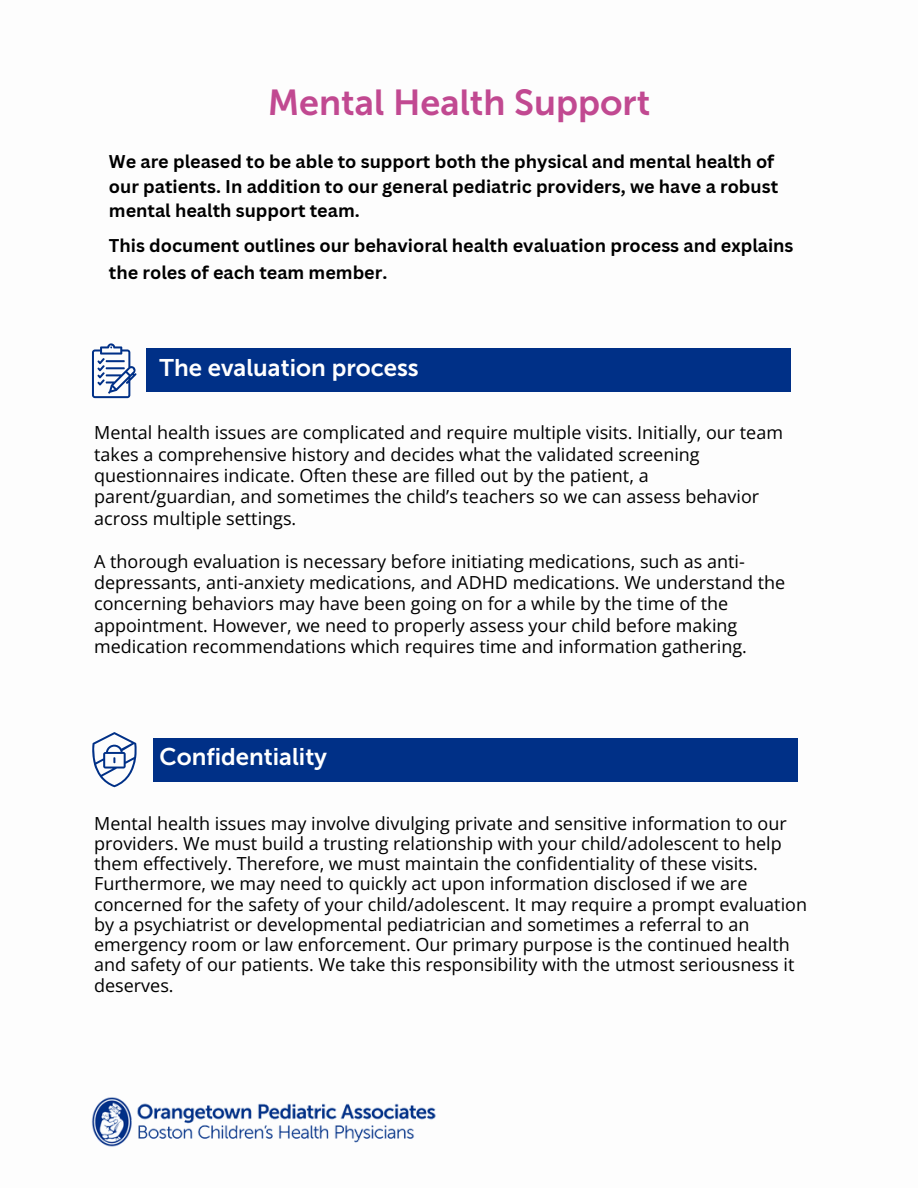
<style>
.page{position:relative;width:918px;height:1188px;background:#fff}
.page>*{position:absolute;margin:0;border:0;box-sizing:border-box;transform-origin:0 0}
.t1{font:36px "Museo Sans 700";color:#c14991}
.t2{font:24px "Museo Sans 700";color:#fff}
.t3{font:18px/20.2px "Open Sans";color:#000}
.t4{font:700 18px/24.8px "Canva Sans";color:#000}
</style>
<div class="page">
<svg style="left:92px;top:732px;width:45px;height:55px"></svg>
<svg style="left:92px;top:343px;width:45px;height:55px"></svg>
<div style="left:146px;top:349px;width:645px;height:43px;background:#003087"></div>
<img style="left:92px;top:1097px;width:344px;height:50px">
<div style="left:153px;top:738px;width:645px;height:43px;background:#003087"></div>
<h2 class="t1" style="left:268px;top:81px;width:384px">Mental Health Support</h2>
<h3 class="t4" style="left:109px;top:149px;width:671px">We are pleased to be able to support both the physical and mental health of our patients. In addition to our general pediatric providers, we have a robust mental health support team.</h3>
<h3 class="t4" style="left:109px;top:232px;width:686px;line-height:27px">This document outlines our behavioral health evaluation process and explains the roles of each team member.</h3>
<p class="t2" style="left:160px;top:353px;width:261px">The evaluation process</p>
<h2 class="t3" style="left:94px;top:422px;width:690px;line-height:21.3px">Mental health issues are complicated and require multiple visits. Initially, our team takes a comprehensive history and decides what the validated screening questionnaires indicate. Often these are filled out by the patient, a</h2>
<p class="t3" style="left:94px;top:486px;width:667px;line-height:21.3px">parent/guardian, and sometimes the child’s teachers so we can assess behavior across multiple settings.</p>
<p class="t3" style="left:94px;top:550px;width:693px;line-height:21.3px">A thorough evaluation is necessary before initiating medications, such as anti&shy;depressants, anti-anxiety medications, and ADHD medications. We understand the concerning behaviors may have been going on for a while by the time of the appointment. However, we need to properly assess your child before making medication recommendations which requires time and information gathering.</p>
<p class="t2" style="left:160px;top:743px;width:169px">Confidentiality</p>
<p class="t3" style="left:94px;top:813px;width:714px">Mental health issues may involve divulging private and sensitive information to our providers. We must build a trusting relationship with your child/adolescent to help them effectively. Therefore, we must maintain the confidentiality of these visits.<br>Furthermore, we may need to quickly act upon information disclosed if we are concerned for the safety of your child/adolescent. It may require a prompt evaluation by a psychiatrist or developmental pediatrician and sometimes a referral to an emergency room or law enforcement. Our primary purpose is the continued health and safety of our patients. We take this responsibility with the utmost seriousness it deserves.</p>
</div>
